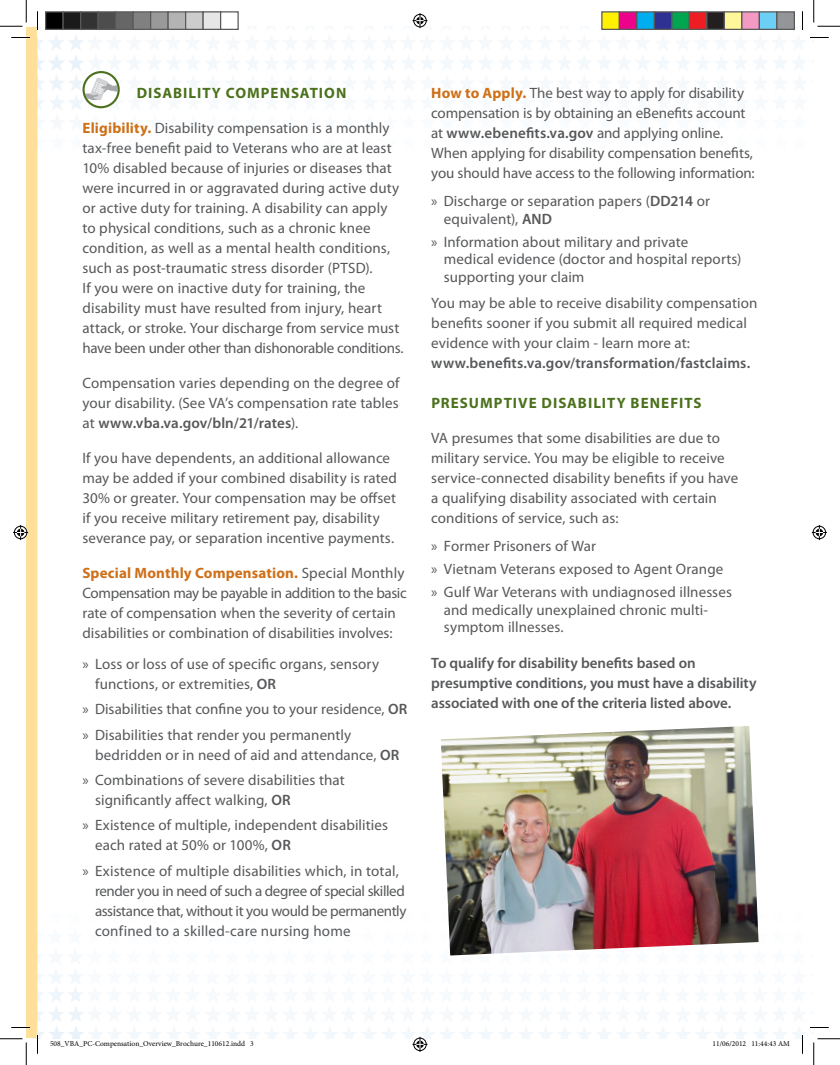
<style>
.page{position:relative;width:840px;height:1065px;background:#fff}
.page>*{position:absolute;margin:0;border:0;box-sizing:border-box;transform-origin:0 0}
.Body__Regular{font:15px/20px "Myriad Pro";letter-spacing:.005em;color:#57585a}
.Bullets{font:15px/20px "Myriad Pro";letter-spacing:.005em;color:#57585a}
.Bullets-2{font:15px/20px "Myriad Pro";letter-spacing:-.015em;color:#57585a}
.Body__Regular-2{font:600 15px/20px "Myriad Pro";letter-spacing:-.005em;color:#57585a}
.Bullet_Last{font:15px/17.5px "Myriad Pro";letter-spacing:.005em;color:#57585a}
.Header_1__All-Caps{font:700 15px "Myriad Pro";letter-spacing:.065em;color:#4b711c}
.t1{font:7.5px "Minion Pro";color:#000}
.s1{font-weight:700;color:#ce7018}
.s2{font-weight:600}
</style>
<div class="page">
<img style="left:33px;top:26px;width:781px;height:84px">
<img style="left:32px;top:969px;width:782px;height:70px">
<svg style="left:84px;top:72px;width:35px;height:35px"></svg>
<img style="left:85px;top:78px;width:32px;height:22px">
<div style="left:83px;top:71px;width:37px;height:37px;border:2px solid #4b711c;border-radius:50%"></div>
<img style="left:440px;top:726px;width:319px;height:230px">
<svg style="left:810px;top:37px;width:19px;height:1px"></svg>
<svg style="left:810px;top:1027px;width:19px;height:1px"></svg>
<svg style="left:37px;top:11px;width:1px;height:19px"></svg>
<svg style="left:37px;top:1035px;width:1px;height:19px"></svg>
<svg style="left:802px;top:11px;width:1px;height:19px"></svg>
<svg style="left:802px;top:1035px;width:1px;height:19px"></svg>
<svg style="left:0;top:0;width:27px;height:27px"></svg>
<svg style="left:0;top:1039px;width:27px;height:26px"></svg>
<svg style="left:814px;top:0;width:26px;height:27px"></svg>
<svg style="left:814px;top:1039px;width:26px;height:26px"></svg>
<svg style="left:412px;top:13px;width:16px;height:15px"></svg>
<svg style="left:412px;top:1037px;width:16px;height:15px"></svg>
<svg style="left:11px;top:37px;width:27px;height:991px"></svg>
<svg style="left:812px;top:525px;width:15px;height:15px"></svg>
<div style="left:46px;top:12px;width:17px;height:17px;background:#000"></div>
<div style="left:45px;top:11px;width:19px;height:19px;border:1px solid #595959"></div>
<div style="left:63px;top:12px;width:18px;height:17px;background:#1a1a1a"></div>
<div style="left:62px;top:11px;width:19px;height:19px;border:1px solid #595959"></div>
<div style="left:81px;top:12px;width:17px;height:17px;background:#333"></div>
<div style="left:80px;top:11px;width:19px;height:19px;border:1px solid #595959"></div>
<div style="left:98px;top:12px;width:18px;height:17px;background:#4d4d4d"></div>
<div style="left:98px;top:11px;width:18px;height:19px;border:1px solid #595959"></div>
<div style="left:116px;top:12px;width:17px;height:17px;background:#666"></div>
<div style="left:115px;top:11px;width:19px;height:19px;border:1px solid #595959"></div>
<div style="left:133px;top:12px;width:18px;height:17px;background:#808080"></div>
<div style="left:132px;top:11px;width:19px;height:19px;border:1px solid #595959"></div>
<div style="left:151px;top:12px;width:17px;height:17px;background:#999"></div>
<div style="left:150px;top:11px;width:19px;height:19px;border:1px solid #595959"></div>
<div style="left:168px;top:12px;width:18px;height:17px;background:#b3b3b3"></div>
<div style="left:168px;top:11px;width:18px;height:19px;border:1px solid #595959"></div>
<div style="left:186px;top:12px;width:17px;height:17px;background:#ccc"></div>
<div style="left:185px;top:11px;width:19px;height:19px;border:1px solid #595959"></div>
<div style="left:203px;top:12px;width:18px;height:17px;background:#e6e6e6"></div>
<div style="left:202px;top:11px;width:19px;height:19px;border:1px solid #595959"></div>
<div style="left:221px;top:12px;width:17px;height:17px;background:#fff"></div>
<div style="left:220px;top:11px;width:19px;height:19px;border:1px solid #595959"></div>
<div style="left:602px;top:12px;width:17px;height:17px;background:#fff101"></div>
<div style="left:601px;top:11px;width:19px;height:19px;border:1px solid #595959"></div>
<div style="left:619px;top:12px;width:18px;height:17px;background:#ed028c"></div>
<div style="left:619px;top:11px;width:19px;height:19px;border:1px solid #595959"></div>
<div style="left:637px;top:12px;width:17px;height:17px;background:#00aeef"></div>
<div style="left:636px;top:11px;width:19px;height:19px;border:1px solid #595959"></div>
<div style="left:654px;top:12px;width:18px;height:17px;background:#2e3092"></div>
<div style="left:654px;top:11px;width:18px;height:19px;border:1px solid #595959"></div>
<div style="left:672px;top:12px;width:17px;height:17px;background:#00a54f"></div>
<div style="left:671px;top:11px;width:19px;height:19px;border:1px solid #595959"></div>
<div style="left:689px;top:12px;width:18px;height:17px;background:#ee1d23"></div>
<div style="left:689px;top:11px;width:19px;height:19px;border:1px solid #595959"></div>
<div style="left:707px;top:12px;width:17px;height:17px;background:#231f20"></div>
<div style="left:706px;top:11px;width:19px;height:19px;border:1px solid #595959"></div>
<div style="left:724px;top:12px;width:18px;height:17px;background:#fff79a"></div>
<div style="left:724px;top:11px;width:18px;height:19px;border:1px solid #595959"></div>
<div style="left:742px;top:12px;width:17px;height:17px;background:#f499c2"></div>
<div style="left:741px;top:11px;width:19px;height:19px;border:1px solid #595959"></div>
<div style="left:759px;top:12px;width:18px;height:17px;background:#6bcff6"></div>
<div style="left:759px;top:11px;width:19px;height:19px;border:1px solid #595959"></div>
<div style="left:777px;top:12px;width:17px;height:17px;background:#939598"></div>
<div style="left:776px;top:11px;width:19px;height:19px;border:1px solid #595959"></div>
<svg style="left:713px;top:1001px;width:77px;height:38px"></svg>
<h1 class="Header_1__All-Caps" style="left:137px;top:84px;width:211px">DISABILITY COMPENSATION</h1>
<p class="Body__Regular" style="left:82px;top:118px;width:323px"><span class="s1">Eligibility.</span> Disability compensation is a monthly tax-free benefit paid to Veterans who are at least 10% disabled because of injuries or diseases that were incurred in or aggravated during active duty or active duty for training. A disability can apply to physical conditions, such as a chronic knee condition, as well as a mental health conditions, such as post-traumatic stress disorder (PTSD).<br>If you were on inactive duty for training, the disability must have resulted from injury, heart attack, or stroke. Your discharge from service must have been under other than dishonorable conditions.</p>
<p class="Body__Regular" style="left:82px;top:373px;width:319px;text-align:justify">Compensation varies depending on the degree of your disability. (See VA’s compensation rate tables at <span class="s2">www.vba.va.gov/bln/21/rates</span>).</p>
<p class="Body__Regular" style="left:82px;top:448px;width:316px">If you have dependents, an additional allowance may be added if your combined disability is rated 30% or greater. Your compensation may be offset if you receive military retirement pay, disability severance pay, or separation incentive payments.</p>
<p class="Body__Regular" style="left:82px;top:563px;width:326px"><span class="s1">Special Monthly Compensation.</span> Special Monthly Compensation may be payable in addition to the basic rate of compensation when the severity of certain disabilities or combination of disabilities involves:</p>
<p class="Bullets" style="left:95px;top:654px;width:286px;text-indent:-13px">» Loss or loss of use of specific organs, sensory functions, or extremities, <span class="s2">OR</span></p>
<p class="Bullets" style="left:82px;top:699px;width:326px">» Disabilities that confine you to your residence, <span class="s2">OR</span></p>
<p class="Bullets" style="left:95px;top:725px;width:306px;text-indent:-13px">» Disabilities that render you permanently bedridden or in need of aid and attendance, <span class="s2">OR</span></p>
<p class="Bullets" style="left:95px;top:770px;width:251px;text-indent:-13px">» Combinations of severe disabilities that significantly affect walking, <span class="s2">OR</span></p>
<p class="Bullets" style="left:95px;top:816px;width:294px;text-indent:-13px">» Existence of multiple, independent disabilities each rated at 50% or 100%, <span class="s2">OR</span></p>
<p class="Bullets-2" style="left:95px;top:861px;width:313px;text-indent:-13px">» Existence of multiple disabilities which, in total, render you in need of such a degree of special skilled assistance that, without it you would be permanently confined to a skilled-care nursing home</p>
<p class="Body__Regular" style="left:431px;top:83px;width:325px"><span class="s1">How to Apply.</span> The best way to apply for disability compensation is by obtaining an eBenefits account at <span class="s2">www.ebenefits.va.gov</span> and applying online.<br>When applying for disability compensation benefits, you should have access to the following information:</p>
<p class="Bullets" style="left:444px;top:193px;width:268px;line-height:17.5px;text-indent:-13px">» Discharge or separation papers (<span class="s2">DD214</span> or equivalent), <span class="s2">AND</span></p>
<p class="Bullets" style="left:444px;top:233px;width:299px;line-height:17.5px;text-indent:-13px">» Information about military and private medical evidence (doctor and hospital reports) supporting your claim</p>
<p class="Body__Regular" style="left:431px;top:293px;width:328px">You may be able to receive disability compensation benefits sooner if you submit all required medical evidence with your claim - learn more at: <span class="s2">www.benefits.va.gov/transformation/fastclaims.</span></p>
<h1 class="Header_1__All-Caps" style="left:431px;top:394px;width:272px">PRESUMPTIVE DISABILITY BENEFITS</h1>
<p class="Body__Regular" style="left:431px;top:428px;width:308px">VA presumes that some disabilities are due to military service. You may be eligible to receive service-connected disability benefits if you have a qualifying disability associated with certain conditions of service, such as:</p>
<p class="Bullets" style="left:431px;top:537px;width:166px">» Former Prisoners of War</p>
<p class="Bullets" style="left:431px;top:559px;width:294px">» Vietnam Veterans exposed to Agent Orange</p>
<p class="Bullet_Last" style="left:444px;top:584px;width:290px;text-indent:-13px">» Gulf War Veterans with undiagnosed illnesses and medically unexplained chronic multi&shy;symptom illnesses.</p>
<p class="Body__Regular-2" style="left:431px;top:653px;width:327px">To qualify for disability benefits based on presumptive conditions, you must have a disability associated with one of the criteria listed above.</p>
<p class="t1" style="left:50px;top:1039px;width:205px">508_VBA_PC-Compensation_Overview_Brochure_110612.indd 3</p>
<p class="t1" style="left:712px;top:1039px;width:79px">11/06/2012 11:44:43 AM</p>
</div>
